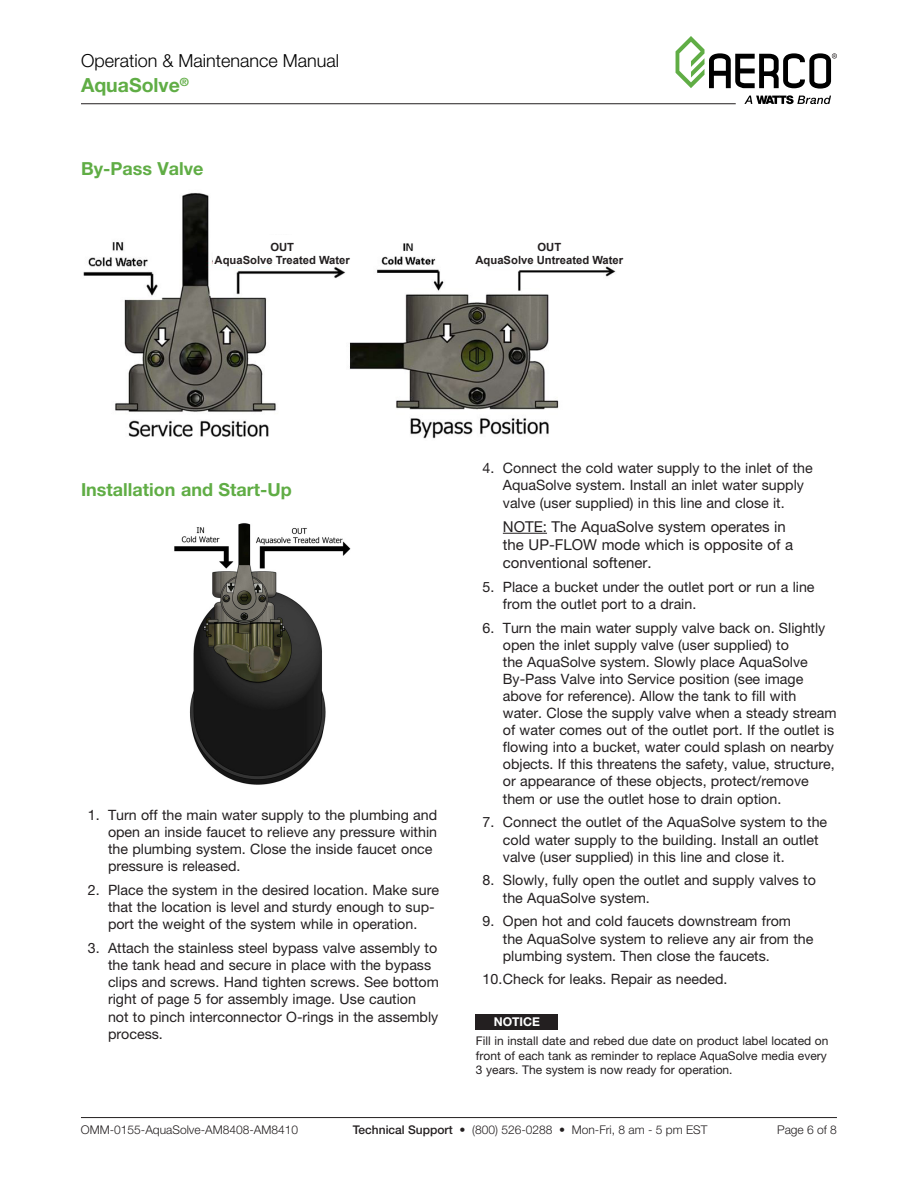
<style>
.page{position:relative;width:918px;height:1188px;background:#fff}
.page>*{position:absolute;margin:0;border:0;box-sizing:border-box;transform-origin:0 0}
.t1{font:700 19.5px "Helvetica Neue LT Std";color:#60ad45}
.body{font:700 18px "Helvetica Neue LT Std";color:#60ad45}
.t2{font:300 18px "Helvetica Neue LT Std";color:#000}
.t3{font:15px/18px "Helvetica Neue LT Std";color:#231f20}
.t4{font:14.25px/17.1px "Helvetica Neue LT Std";color:#231f20}
.body-2{font:700 12.15px "Helvetica Neue LT Std";color:#fff}
.body-3{font:12px/14.4px "Helvetica Neue LT Std";color:#231f20}
.t5{font:300 12px "Helvetica Neue LT Std";color:#231f20}
.t6{font:700 11.25px/13.5px "Arial";color:#231f20;text-align:center}
.s1{font-weight:500}
</style>
<div class="page">
<hr style="left:81px;top:1117px;width:756px;height:1px;background:#231f20">
<div style="left:476px;top:1015px;width:82px;height:15px;background:#231f20"></div>
<hr style="left:503px;top:533px;width:44px;height:1px;background:#231f20">
<img style="left:174px;top:523px;width:177px;height:262px">
<svg style="left:676px;top:36px;width:161px;height:53px"></svg>
<svg style="left:744px;top:95px;width:87px;height:9px"></svg>
<hr style="left:81px;top:103px;width:655px;height:1px;background:#231f20">
<img style="left:83px;top:193px;width:533px;height:246px">
<div style="left:213px;top:235px;width:138px;height:30px;background:#fff"></div>
<div style="left:485px;top:235px;width:144px;height:30px;background:#fff"></div>
<p class="t2" style="left:81px;top:49px;width:260px">Operation &amp; Maintenance Manual</p>
<p class="t1" style="left:81px;top:73px;width:110px">AquaSolve<sup>®</sup></p>
<p class="body" style="left:81px;top:157px;width:124px">By-Pass Valve</p>
<p class="t6" style="left:215px;top:241px;width:137px">OUT<br>AquaSolve Treated Water</p>
<p class="t6" style="left:476px;top:241px;width:149px">OUT<br>AquaSolve Untreated Water</p>
<p class="body" style="left:81px;top:478px;width:212px">Installation and Start-Up</p>
<p class="t4" style="left:108px;top:806px;width:331px;text-indent:-20px">1. Turn off the main water supply to the plumbing and open an inside faucet to relieve any pressure within the plumbing system. Close the inside faucet once pressure is released.</p>
<p class="t4" style="left:108px;top:881px;width:333px;text-indent:-20px">2. Place the system in the desired location. Make sure that the location is level and sturdy enough to sup&shy;port the weight of the system while in operation.</p>
<p class="t4" style="left:108px;top:939px;width:332px;text-indent:-20px">3. Attach the stainless steel bypass valve assembly to the tank head and secure in place with the bypass clips and screws. Hand tighten screws. See bottom right of page 5 for assembly image. Use caution not to pinch interconnector O-rings in the assembly process.</p>
<p class="t4" style="left:503px;top:459px;width:312px;line-height:17.5px;text-indent:-20px">4. Connect the cold water supply to the inlet of the<br>AquaSolve system. Install an inlet water supply valve (user supplied) in this line and close it.</p>
<p class="t3" style="left:503px;top:517px;width:292px">NOTE: The AquaSolve system operates in the UP-FLOW mode which is opposite of a conventional softener.</p>
<p class="t4" style="left:503px;top:578px;width:313px;text-indent:-20px">5. Place a bucket under the outlet port or run a line from the outlet port to a drain.</p>
<p class="t4" style="left:503px;top:619px;width:335px;text-indent:-20px">6. Turn the main water supply valve back on. Slightly open the inlet supply valve (user supplied) to<br>the AquaSolve system. Slowly place AquaSolve By-Pass Valve into Service position (see image above for reference). Allow the tank to fill with water. Close the supply valve when a steady stream of water comes out of the outlet port. If the outlet is flowing into a bucket, water could splash on nearby objects. If this threatens the safety, value, structure, or appearance of these objects, protect/remove them or use the outlet hose to drain option.</p>
<p class="t4" style="left:503px;top:814px;width:326px;text-indent:-20px">7. Connect the outlet of the AquaSolve system to the cold water supply to the building. Install an outlet valve (user supplied) in this line and close it.</p>
<p class="t4" style="left:503px;top:872px;width:315px;text-indent:-20px">8. Slowly, fully open the outlet and supply valves to the AquaSolve system.</p>
<p class="t4" style="left:503px;top:913px;width:312px;text-indent:-20px">9. Open hot and cold faucets downstream from the AquaSolve system to relieve any air from the plumbing system. Then close the faucets.</p>
<p class="t4" style="left:483px;top:971px;width:247px">10.Check for leaks. Repair as needed.</p>
<p class="body-2" style="left:494px;top:1014px;width:48px">NOTICE</p>
<p class="body-3" style="left:476px;top:1034px;width:354px">Fill in install date and rebed due date on product label located on front of each tank as reminder to replace AquaSolve media every<br>3 years. The system is now ready for operation.</p>
<p class="t5" style="left:81px;top:1122px;width:219px">OMM-0155-AquaSolve-AM8408-AM8410</p>
<p class="t5" style="left:353px;top:1122px;width:356px"><span class="s1">Technical Support</span> • (800) 526-0288 • Mon-Fri, 8 am - 5 pm EST</p>
<p class="t5" style="left:777px;top:1122px;width:61px">Page 6 of 8</p>
</div>
